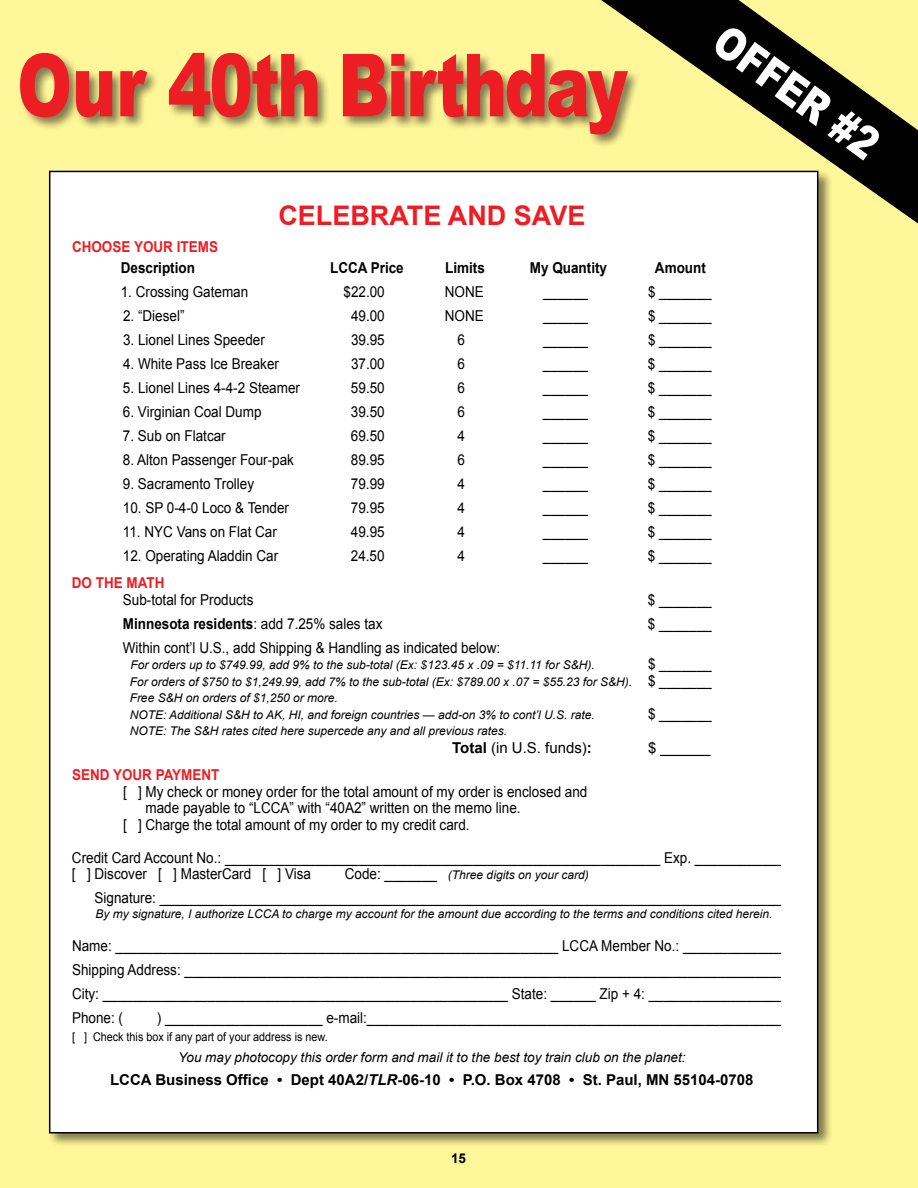
<style>
.page{position:relative;width:918px;height:1188px;background:#fff799}
.page>*{position:absolute;margin:0;border:0;box-sizing:border-box;transform-origin:0 0}
.t1{font:900 87px "Arial";letter-spacing:-.04em;color:#ed1d24;scale:.76 1}
.t2{font:900 45px "Arial";color:#fff;scale:.8 1}
.t3{font:700 27px "Arial";color:#ed1d24}
.t4{font:15px/24px "Arial";color:#000;scale:.9 1}
.t5{font:700 15px "Arial";color:#000;scale:.9 1}
.t6{font:700 15px "Arial";color:#000}
.t7{font:700 15px "Arial";color:#ed1d24;scale:.9 1}
.t8{font:15px "Arial";color:#000}
.t9{font:italic 13.5px "Arial";color:#000}
.t10{font:700 13.5px "Arial";color:#000}
.t11{font:italic 12px/16.5px "Arial";color:#000}
.t12{font:12px "Arial";color:#000;scale:.9 1}
.s1{font-weight:400}
.s2{font-style:normal;font-size:15px}
.s3{font-weight:700}
.s4{font-style:italic}
</style>
<div class="page">
<div style="left:47px;top:169px;width:786px;height:979px;background:#000;opacity:.5"></div>
<div style="left:50px;top:171px;width:768px;height:962px;background:#fff"></div>
<div style="left:0;top:50px;width:641px;height:98px;background:#000;opacity:.5"></div>
<svg style="left:601px;top:0;width:317px;height:223px"></svg>
<h1 class="t1" style="left:17px;top:22px;width:805px">Our 40th Birthday</h1>
<h3 class="t3" style="left:278px;top:198px;width:308px">CELEBRATE AND SAVE</h3>
<h2 class="t2" style="left:738px;top:9px;width:241px;rotate:36deg">OFFER #2</h2>
<p class="t7" style="left:72px;top:237px;width:164px">CHOOSE YOUR ITEMS</p>
<p class="t5" style="left:121px;top:258px;width:84px">Description</p>
<p class="t5" style="left:330px;top:258px;width:83px">LCCA Price</p>
<p class="t5" style="left:445px;top:258px;width:46px">Limits</p>
<p class="t5" style="left:530px;top:258px;width:87px">My Quantity</p>
<p class="t5" style="left:655px;top:258px;width:58px">Amount</p>
<p class="t4" style="left:121px;top:280px;width:143px">1. Crossing Gateman</p>
<p class="t4" style="left:343px;top:280px;width:47px">$22.00</p>
<p class="t4" style="left:445px;top:280px;width:45px">NONE</p>
<p class="t4" style="left:543px;top:280px;width:52px">______</p>
<p class="t4" style="left:648px;top:280px;width:72px">$ _______</p>
<p class="t4" style="left:123px;top:304px;width:70px">2. “Diesel”</p>
<p class="t4" style="left:351px;top:304px;width:39px">49.00</p>
<p class="t4" style="left:445px;top:304px;width:45px">NONE</p>
<p class="t4" style="left:543px;top:304px;width:52px">______</p>
<p class="t4" style="left:648px;top:304px;width:72px">$ _______</p>
<p class="t4" style="left:123px;top:328px;width:159px">3. Lionel Lines Speeder</p>
<p class="t4" style="left:351px;top:328px;width:39px">39.95</p>
<p class="t4" style="left:458px;top:328px;width:10px">6</p>
<p class="t4" style="left:543px;top:328px;width:52px">______</p>
<p class="t4" style="left:648px;top:328px;width:72px">$ _______</p>
<p class="t4" style="left:123px;top:352px;width:175px">4. White Pass Ice Breaker</p>
<p class="t4" style="left:351px;top:352px;width:39px">37.00</p>
<p class="t4" style="left:457px;top:352px;width:10px">6</p>
<p class="t4" style="left:543px;top:352px;width:52px">______</p>
<p class="t4" style="left:648px;top:352px;width:72px">$ _______</p>
<p class="t4" style="left:123px;top:376px;width:198px">5. Lionel Lines 4-4-2 Steamer</p>
<p class="t4" style="left:351px;top:376px;width:39px">59.50</p>
<p class="t4" style="left:457px;top:376px;width:10px">6</p>
<p class="t4" style="left:543px;top:376px;width:52px">______</p>
<p class="t4" style="left:648px;top:376px;width:72px">$ _______</p>
<p class="t4" style="left:123px;top:400px;width:155px">6. Virginian Coal Dump</p>
<p class="t4" style="left:351px;top:400px;width:39px">39.50</p>
<p class="t4" style="left:457px;top:400px;width:10px">6</p>
<p class="t4" style="left:543px;top:400px;width:52px">______</p>
<p class="t4" style="left:648px;top:400px;width:72px">$ _______</p>
<p class="t4" style="left:123px;top:424px;width:116px">7. Sub on Flatcar</p>
<p class="t4" style="left:351px;top:424px;width:39px">69.50</p>
<p class="t4" style="left:457px;top:424px;width:10px">4</p>
<p class="t4" style="left:543px;top:424px;width:52px">______</p>
<p class="t4" style="left:648px;top:424px;width:72px">$ _______</p>
<p class="t4" style="left:123px;top:448px;width:192px">8. Alton Passenger Four-pak</p>
<p class="t4" style="left:351px;top:448px;width:39px">89.95</p>
<p class="t4" style="left:457px;top:448px;width:10px">6</p>
<p class="t4" style="left:543px;top:448px;width:52px">______</p>
<p class="t4" style="left:648px;top:448px;width:72px">$ _______</p>
<p class="t4" style="left:123px;top:472px;width:147px">9. Sacramento Trolley</p>
<p class="t4" style="left:351px;top:472px;width:39px">79.99</p>
<p class="t4" style="left:457px;top:472px;width:10px">4</p>
<p class="t4" style="left:543px;top:472px;width:52px">______</p>
<p class="t4" style="left:648px;top:472px;width:72px">$ _______</p>
<p class="t4" style="left:123px;top:496px;width:186px">10. SP 0-4-0 Loco &amp; Tender</p>
<p class="t4" style="left:351px;top:496px;width:39px">79.95</p>
<p class="t4" style="left:457px;top:496px;width:10px">4</p>
<p class="t4" style="left:543px;top:496px;width:52px">______</p>
<p class="t4" style="left:648px;top:496px;width:72px">$ _______</p>
<p class="t4" style="left:123px;top:520px;width:173px">11. NYC Vans on Flat Car</p>
<p class="t4" style="left:351px;top:520px;width:39px">49.95</p>
<p class="t4" style="left:457px;top:520px;width:10px">4</p>
<p class="t4" style="left:543px;top:520px;width:52px">______</p>
<p class="t4" style="left:648px;top:520px;width:72px">$ _______</p>
<p class="t4" style="left:123px;top:544px;width:174px">12. Operating Aladdin Car</p>
<p class="t4" style="left:351px;top:544px;width:39px">24.50</p>
<p class="t4" style="left:457px;top:544px;width:10px">4</p>
<p class="t4" style="left:543px;top:544px;width:52px">______</p>
<p class="t4" style="left:648px;top:544px;width:72px">$ _______</p>
<p class="t7" style="left:72px;top:573px;width:105px">DO THE MATH</p>
<p class="t4" style="left:123px;top:588px;width:147px">Sub-total for Products</p>
<p class="t4" style="left:648px;top:588px;width:72px">$ _______</p>
<p class="t5" style="left:123px;top:614px;width:290px">Minnesota residents<span class="s1">: add 7.25% sales tax</span></p>
<p class="t4" style="left:648px;top:612px;width:72px">$ _______</p>
<p class="t4" style="left:123px;top:636px;width:421px">Within cont’l U.S., add Shipping &amp; Handling as indicated below:</p>
<p class="t11" style="left:131px;top:657px;width:466px">For orders up to $749.99, add 9% to the sub-total (Ex: $123.45 x .09 = $11.11 for S&amp;H).</p>
<p class="t4" style="left:648px;top:652px;width:72px">$ _______</p>
<p class="t11" style="left:130px;top:673px;width:584px">For orders of $750 to $1,249.99, add 7% to the sub-total (Ex: $789.00 x .07 = $55.23 for S&amp;H). <span class="s2">$ _______<br></span>Free S&amp;H on orders of $1,250 or more.<br>NOTE: Additional S&amp;H to AK, HI, and foreign countries — add-on 3% to cont’l U.S. rate.</p>
<p class="t4" style="left:648px;top:702px;width:72px">$ _______</p>
<p class="t11" style="left:130px;top:723px;width:379px">NOTE: The S&amp;H rates cited here supercede any and all previous rates.</p>
<p class="t8" style="left:452px;top:738px;width:141px"><span class="s3">Total</span> (in U.S. funds)<span class="s3">:</span></p>
<p class="t8" style="left:648px;top:738px;width:64px">$ ______</p>
<p class="t7" style="left:72px;top:765px;width:165px">SEND YOUR PAYMENT</p>
<p class="t4" style="left:123px;top:780px;width:518px">[ ] My check or money order for the total amount of my order is enclosed and</p>
<p class="t4" style="left:146px;top:796px;width:418px">made payable to “LCCA” with “40A2” written on the memo line.</p>
<p class="t4" style="left:123px;top:813px;width:387px">[ ] Charge the total amount of my order to my credit card.</p>
<p class="t4" style="left:72px;top:849px;width:794px;line-height:16.5px">Credit Card Account No.: __________________________________________________________ Exp. ____________ [ ] Discover [ ] MasterCard [ ] Visa</p>
<p class="t11" style="left:345px;top:867px;width:245px"><span class="s2">Code: _______</span> (Three digits on your card)</p>
<p class="t4" style="left:95px;top:886px;width:775px">Signature: ____________________________________________________________________________________</p>
<p class="t11" style="left:95px;top:906px;width:679px">By my signature, I authorize LCCA to charge my account for the amount due according to the terms and conditions cited herein.</p>
<p class="t4" style="left:72px;top:934px;width:801px">Name: ___________________________________________________________ LCCA Member No.: ______________ Shipping Address: ________________________________________________________________________________ City: ______________________________________________________ State: ______ Zip + 4: ___________________ Phone: (</p>
<p class="t4" style="left:157px;top:1006px;width:702px">) _____________________ e-mail:________________________________________________________</p>
<p class="t12" style="left:72px;top:1029px;width:286px">[ ] Check this box if any part of your address is new.</p>
<p class="t9" style="left:178px;top:1049px;width:509px">You may photocopy this order form and mail it to the best toy train club on the planet:</p>
<p class="t6" style="left:110px;top:1070px;width:645px">LCCA Business Office • Dept 40A2/<span class="s4">TLR</span>-06-10 • P.O. Box 4708 • St. Paul, MN 55104-0708</p>
<p class="t10" style="left:451px;top:1150px;width:17px">15</p>
</div>
